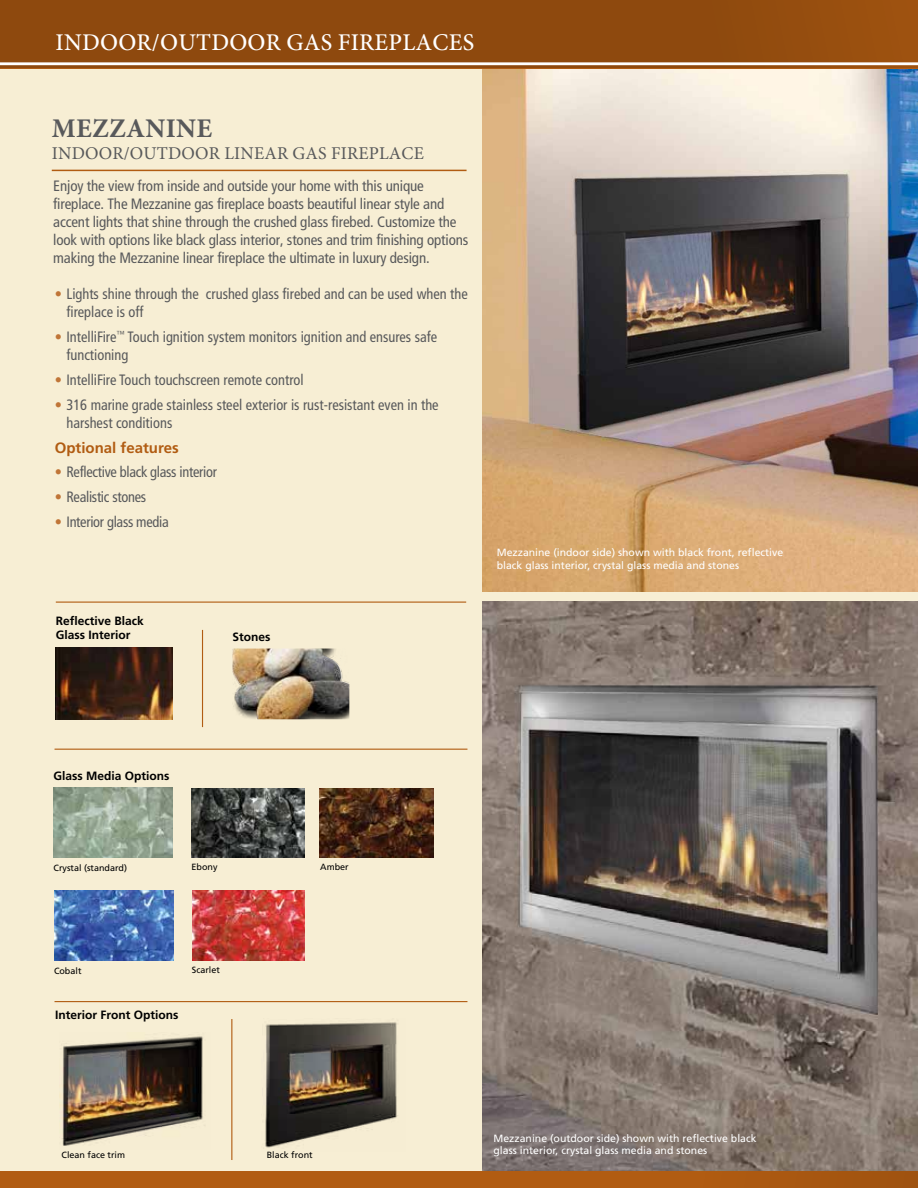
<style>
.page{position:relative;width:918px;height:1188px;background:#fff}
.page>*{position:absolute;margin:0;border:0;box-sizing:border-box;transform-origin:0 0}
.t1{font:700 27px "Minion Pro";letter-spacing:.01em;color:#58595b}
.t2{font:500 24px "Minion Pro";letter-spacing:.01em;color:#fff}
.t3{font:18px "Minion Pro";letter-spacing:.01em;color:#58595b}
.t4{font:condensed 15px/18px "Frutiger";letter-spacing:-.01em;color:#58595b;scale:.96 1}
.t5{font:condensed 15px/18px "Frutiger";letter-spacing:-.01em;color:#58595b}
.t6{font:700 15px "Frutiger";color:#b15c12}
.t7{font:700 12px/14.4px "Frutiger";color:#000}
.t8{font:10.5px/12.6px "Frutiger";color:#fff}
.t9{font:9px "Frutiger";color:#000}
.s1{color:#c07537}
</style>
<div class="page">
<div style="left:0;top:37px;width:918px;height:1151px;background:#f7eed4"></div>
<img style="left:482px;top:68px;width:436px;height:523px">
<img style="left:482px;top:602px;width:436px;height:569px">
<hr style="left:52px;top:170px;width:415px;height:1px;background:#b15c12">
<hr style="left:56px;top:602px;width:410px;height:1px;background:#b15c12">
<img style="left:54px;top:787px;width:119px;height:71px">
<img style="left:191px;top:788px;width:113px;height:70px">
<img style="left:320px;top:788px;width:113px;height:70px">
<hr style="left:55px;top:749px;width:412px;height:1px;background:#b15c12">
<div style="left:0;top:0;width:918px;height:68px;background:linear-gradient(to right,#8b470e,#954d0f)"></div>
<hr style="left:0;top:62px;width:918px;height:3px;background:#fff">
<div style="left:0;top:1171px;width:918px;height:17px;background:linear-gradient(to right,#b45e12,#a95811)"></div>
<img style="left:54px;top:890px;width:120px;height:70px">
<img style="left:192px;top:891px;width:113px;height:70px">
<img style="left:232px;top:649px;width:117px;height:70px">
<img style="left:56px;top:647px;width:117px;height:72px">
<hr style="left:202px;top:630px;width:1px;height:97px;background:#b15c12">
<hr style="left:55px;top:1001px;width:412px;height:1px;background:#b15c12">
<img style="left:62px;top:1036px;width:143px;height:110px">
<img style="left:265px;top:1022px;width:133px;height:126px">
<hr style="left:231px;top:1019px;width:1px;height:141px;background:#b15c12">
<h2 class="t2" style="left:56px;top:26px;width:420px">INDOOR/OUTDOOR GAS FIREPLACES</h2>
<h1 class="t1" style="left:52px;top:109px;width:162px">MEZZANINE</h1>
<p class="t3" style="left:52px;top:141px;width:374px">INDOOR/OUTDOOR LINEAR GAS FIREPLACE</p>
<p class="t5" style="left:53px;top:177px;width:417px">Enjoy the view from inside and outside your home with this unique fireplace. The Mezzanine gas fireplace boasts beautiful linear style and accent lights that shine through the crushed glass firebed. Customize the look with options like black glass interior, stones and trim finishing options making the Mezzanine linear fireplace the ultimate in luxury design.</p>
<p class="t4" style="left:66px;top:284px;width:420px;text-indent:-12px"><span class="s1">•</span> Lights shine through the crushed glass firebed and can be used when the fireplace is off</p>
<p class="t4" style="left:66px;top:327px;width:388px;text-indent:-12px"><span class="s1">•</span> IntelliFire<sup>™</sup> Touch ignition system monitors ignition and ensures safe functioning</p>
<p class="t4" style="left:55px;top:370px;width:261px"><span class="s1">•</span> IntelliFire Touch touchscreen remote control</p>
<p class="t4" style="left:66px;top:395px;width:389px;text-indent:-12px"><span class="s1">•</span> 316 marine grade stainless steel exterior is rust-resistant even in the harshest conditions</p>
<p class="t6" style="left:55px;top:439px;width:126px">Optional features</p>
<p class="t4" style="left:55px;top:462px;width:170px"><span class="s1">•</span> Reflective black glass interior</p>
<p class="t4" style="left:55px;top:487px;width:97px"><span class="s1">•</span> Realistic stones</p>
<p class="t4" style="left:55px;top:512px;width:120px"><span class="s1">•</span> Interior glass media</p>
<p class="t7" style="left:56px;top:614px;width:90px">Reflective Black<br>Glass Interior</p>
<p class="t7" style="left:232px;top:630px;width:40px">Stones</p>
<p class="t8" style="left:497px;top:546px;width:288px">Mezzanine (indoor side) shown with black front, reflective black glass interior, crystal glass media and stones</p>
<p class="t7" style="left:53px;top:769px;width:118px">Glass Media Options</p>
<p class="t9" style="left:54px;top:863px;width:75px">Crystal (standard)</p>
<p class="t9" style="left:192px;top:862px;width:28px">Ebony</p>
<p class="t9" style="left:320px;top:862px;width:30px">Amber</p>
<p class="t9" style="left:54px;top:965px;width:29px">Cobalt</p>
<p class="t9" style="left:192px;top:964px;width:30px">Scarlet</p>
<p class="t7" style="left:55px;top:1008px;width:125px">Interior Front Options</p>
<p class="t9" style="left:62px;top:1149px;width:65px">Clean face trim</p>
<p class="t9" style="left:267px;top:1149px;width:48px">Black front</p>
<p class="t8" style="left:494px;top:1132px;width:265px">Mezzanine (outdoor side) shown with reflective black glass interior, crystal glass media and stones</p>
</div>
